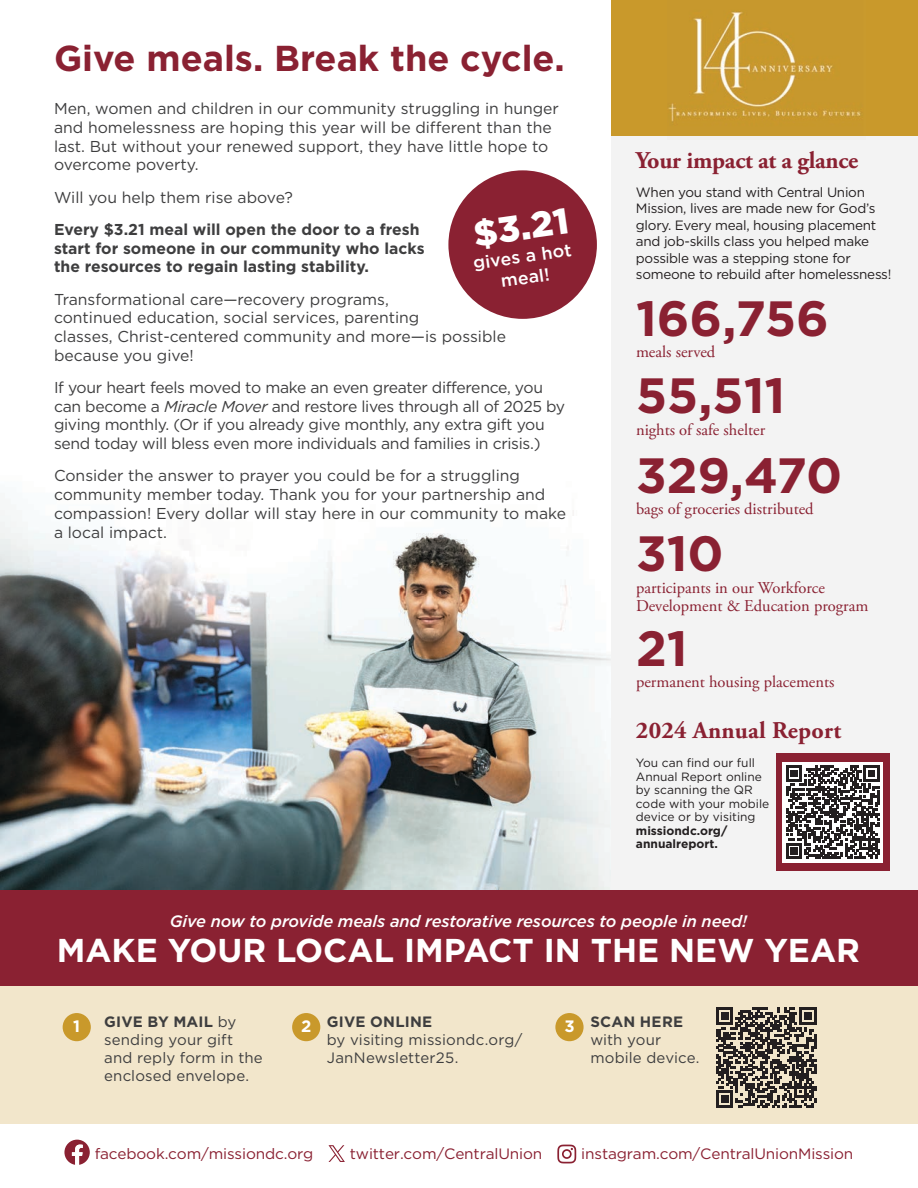
<style>
.page{position:relative;width:918px;height:1188px;background:#fff}
.page>*{position:absolute;margin:0;border:0;box-sizing:border-box;transform-origin:0 0}
.t1{font:700 49.5px "Gotham";color:#8a2132}
.t2{font:700 36px "Gotham";color:#8a2132}
.t3{font:900 36px "Gotham";color:#fff}
.t4{font:700 33px "Gotham";color:#fff}
.t5{font:700 24px "Adobe Garamond Pro";letter-spacing:-.01em;color:#8a2132}
.t6{font:700 24px "Adobe Garamond Pro";letter-spacing:.01em;color:#8a2132}
.t7{font:500 17.7px/21.3px "Gotham";color:#fff;text-align:center}
.t8{font:16.5px/18px "Adobe Garamond Pro";color:#8a2132}
.t9{font:italic 500 16.5px "Gotham";letter-spacing:-.01em;color:#fff}
.t10{font:700 16.5px "Gotham";color:#fff}
.t11{font:15.75px/18.8px "Gotham";color:#3e3e3f}
.t12{font:15.75px/18.8px "Gotham";letter-spacing:-.02em;color:#3e3e3f}
.t13{font:700 15.75px/18.8px "Gotham";color:#3e3e3f}
.t14{font:15px/18px "Gotham";letter-spacing:.01em;color:#3e3e3f}
.t15{font:15px "Gotham";letter-spacing:-.01em;color:#8a2132}
.t16{font:700 15px "Gotham";letter-spacing:.02em;color:#3e3e3f}
.t17{font:13.5px/16.5px "Gotham";letter-spacing:-.02em;color:#231f20}
.t18{font:12px/13.5px "Gotham";color:#231f20}
.t19{font:700 12px/13.5px "Gotham";color:#231f20}
.s1{font-style:italic}
.s2{font-weight:700}
</style>
<div class="page">
<img style="left:0;top:510px;width:611px;height:239px">
<img style="left:0;top:749px;width:611px;height:142px">
<div style="left:611px;top:0;width:307px;height:896px;background:#f3f3f3"></div>
<div style="left:0;top:907px;width:918px;height:217px;background:#f2e6cb"></div>
<div style="left:0;top:891px;width:918px;height:95px;background:#8a2132"></div>
<svg style="left:64px;top:1140px;width:26px;height:25px"></svg>
<svg style="left:328px;top:1145px;width:17px;height:17px"></svg>
<svg style="left:557px;top:1145px;width:19px;height:18px"></svg>
<div style="left:63px;top:1013px;width:28px;height:28px;background:#c9992b;border-radius:50%"></div>
<div style="left:292px;top:1013px;width:28px;height:28px;background:#c9992b;border-radius:50%"></div>
<div style="left:555px;top:1013px;width:29px;height:28px;background:#c9992b;border-radius:50%"></div>
<div style="left:611px;top:0;width:307px;height:136px;background:#c9992b"></div>
<svg style="left:716px;top:1008px;width:100px;height:100px"></svg>
<div style="left:776px;top:754px;width:114px;height:117px;background:#8a2132"></div>
<div style="left:782px;top:762px;width:101px;height:101px;background:#fff"></div>
<svg style="left:786px;top:765px;width:94px;height:94px"></svg>
<img style="left:668px;top:11px;width:193px;height:112px">
<div style="left:448px;top:170px;width:149px;height:149px;background:#8a2132;border-radius:50%"></div>
<h2 class="t2" style="left:54px;top:37px;width:512px">Give meals. Break the cycle.</h2>
<p class="t11" style="left:54px;top:99px;width:507px">Men, women and children in our community struggling in hunger and homelessness are hoping this year will be different than the last. But without your renewed support, they have little hope to overcome poverty.</p>
<p class="t11" style="left:54px;top:187px;width:240px">Will you help them rise above?</p>
<p class="t13" style="left:54px;top:219px;width:372px">Every $3.21 meal will open the door to a fresh start for someone in our community who lacks the resources to regain lasting stability.</p>
<p class="t11" style="left:54px;top:289px;width:454px">Transformational care—recovery programs,<br>continued education, social services, parenting<br>classes, Christ-centered community and more—is possible because you give!</p>
<p class="t12" style="left:54px;top:378px;width:513px">If your heart feels moved to make an even greater difference, you can become a <span class="s1">Miracle Mover</span> and restore lives through all of 2025 by giving monthly. (Or if you already give monthly, any extra gift you send today will bless even more individuals and families in crisis.)</p>
<p class="t11" style="left:54px;top:466px;width:514px">Consider the answer to prayer you could be for a struggling community member today. Thank you for your partnership and compassion! Every dollar will stay here in our community to make a local impact.</p>
<h2 class="t3" style="left:470px;top:209px;width:97px;rotate:-8deg">$3.21</h2>
<p class="t7" style="left:472px;top:252px;width:101px;rotate:-8deg">gives a hot meal!</p>
<h3 class="t5" style="left:636px;top:147px;width:224px">Your impact at a glance</h3>
<p class="t17" style="left:636px;top:183px;width:257px">When you stand with Central Union Mission, lives are made new for God’s glory. Every meal, housing placement and job-skills class you helped make possible was a stepping stone for someone to rebuild after homelessness!</p>
<h1 class="t1" style="left:636px;top:289px;width:194px">166,756</h1>
<p class="t8" style="left:636px;top:344px;width:81px">meals served</p>
<h1 class="t1" style="left:636px;top:367px;width:151px">55,511</h1>
<p class="t8" style="left:636px;top:421px;width:131px">nights of safe shelter</p>
<h1 class="t1" style="left:636px;top:447px;width:208px">329,470</h1>
<p class="t8" style="left:636px;top:501px;width:179px">bags of groceries distributed</p>
<h1 class="t1" style="left:636px;top:525px;width:89px">310</h1>
<p class="t8" style="left:636px;top:579px;width:234px">participants in our Workforce<br>Development &amp; Education program</p>
<h1 class="t1" style="left:636px;top:619px;width:53px">21</h1>
<p class="t8" style="left:636px;top:674px;width:200px">permanent housing placements</p>
<h3 class="t6" style="left:636px;top:717px;width:207px">2024 Annual Report</h3>
<p class="t18" style="left:636px;top:756px;width:135px">You can find our full<br>Annual Report online by scanning the QR code with your mobile device or by visiting</p>
<p class="t19" style="left:636px;top:824px;width:93px">missiondc.org/ annualreport.</p>
<p class="t9" style="left:170px;top:910px;width:579px">Give now to provide meals and restorative resources to people in need!</p>
<h3 class="t4" style="left:57px;top:931px;width:805px">MAKE YOUR LOCAL IMPACT IN THE NEW YEAR</h3>
<p class="t14" style="left:104px;top:1013px;width:160px"><span class="s2">GIVE BY MAIL</span> by sending your gift and reply form in the enclosed envelope.</p>
<p class="t16" style="left:327px;top:1013px;width:107px">GIVE ONLINE</p>
<p class="t10" style="left:73px;top:1016px;width:8px">1</p>
<p class="t10" style="left:301px;top:1016px;width:12px">2</p>
<p class="t10" style="left:564px;top:1016px;width:12px">3</p>
<p class="t14" style="left:327px;top:1031px;width:197px">by visiting missiondc.org/<br>JanNewsletter25.</p>
<p class="t16" style="left:590px;top:1013px;width:94px">SCAN HERE</p>
<p class="t14" style="left:590px;top:1031px;width:111px">with your mobile device.</p>
<p class="t15" style="left:95px;top:1145px;width:220px">facebook.com/missiondc.org</p>
<p class="t15" style="left:350px;top:1145px;width:194px">twitter.com/CentralUnion</p>
<p class="t15" style="left:581px;top:1145px;width:274px">instagram.com/CentralUnionMission</p>
</div>
